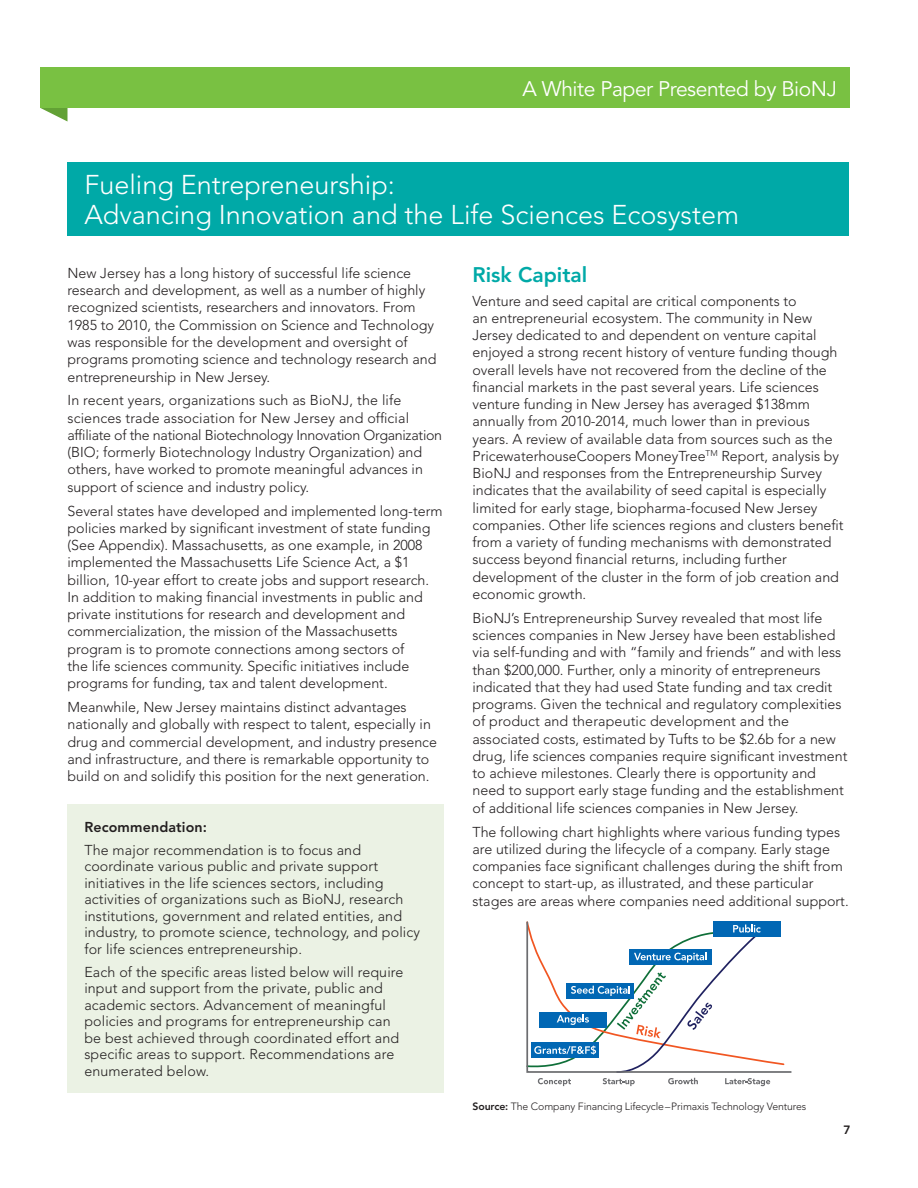
<style>
.page{position:relative;width:918px;height:1188px;background:#fff}
.page>*{position:absolute;margin:0;border:0;box-sizing:border-box;transform-origin:0 0}
.t1{font:300 27px/30px "Avenir LT Std";color:#fff}
.t2{font:21px "Avenir LT Std";letter-spacing:-.02em;color:#fff}
.t3{font:800 21px "Avenir LT Std";color:#00a9a7}
.t4{font:300 14.25px/17.2px "Avenir LT Std";color:#231f20}
.t5{font:800 14.25px "Avenir LT Std";letter-spacing:.01em;color:#231f20}
.t6{font:800 12px "Avenir LT Std";color:#231f20}
.t7{font:300 10.5px "Avenir LT Std";letter-spacing:-.01em;color:#231f20}
.s1{font-weight:800}
</style>
<div class="page">
<div style="left:40px;top:68px;width:810px;height:40px;background:#79c142"></div>
<svg style="left:40px;top:108px;width:28px;height:14px"></svg>
<div style="left:68px;top:162px;width:781px;height:74px;background:#00a9a7"></div>
<div style="left:68px;top:804px;width:376px;height:289px;background:#ebf2e4"></div>
<svg style="left:526px;top:921px;width:266px;height:165px"></svg>
<h2 class="t2" style="left:523px;top:76px;width:316px">A White Paper Presented by BioNJ</h2>
<h1 class="t1" style="left:84px;top:170px;width:656px">Fueling Entrepreneurship:<br>Advancing Innovation and the Life Sciences Ecosystem</h1>
<p class="t4" style="left:68px;top:264px;width:371px">New Jersey has a long history of successful life science research and development, as well as a number of highly recognized scientists, researchers and innovators. From 1985 to 2010, the Commission on Science and Technology was responsible for the development and oversight of programs promoting science and technology research and entrepreneurship in New Jersey.</p>
<p class="t4" style="left:68px;top:392px;width:376px">In recent years, organizations such as BioNJ, the life sciences trade association for New Jersey and official affiliate of the national Biotechnology Innovation Organization (BIO; formerly Biotechnology Industry Organization) and others, have worked to promote meaningful advances in support of science and industry policy.</p>
<p class="t4" style="left:68px;top:502px;width:377px">Several states have developed and implemented long-term policies marked by significant investment of state funding (See Appendix). Massachusetts, as one example, in 2008 implemented the Massachusetts Life Science Act, a $1 billion, 10-year effort to create jobs and support research.<br>In addition to making financial investments in public and private institutions for research and development and commercialization, the mission of the Massachusetts program is to promote connections among sectors of<br>the life sciences community. Specific initiatives include programs for funding, tax and talent development.</p>
<p class="t4" style="left:68px;top:699px;width:371px">Meanwhile, New Jersey maintains distinct advantages nationally and globally with respect to talent, especially in drug and commercial development, and industry presence and infrastructure, and there is remarkable opportunity to build on and solidify this position for the next generation.</p>
<p class="t5" style="left:84px;top:818px;width:124px">Recommendation:</p>
<p class="t4" style="left:84px;top:842px;width:337px;line-height:16.5px">The major recommendation is to focus and coordinate various public and private support initiatives in the life sciences sectors, including activities of organizations such as BioNJ, research institutions, government and related entities, and industry, to promote science, technology, and policy for life sciences entrepreneurship.</p>
<p class="t4" style="left:84px;top:964px;width:321px;line-height:16.5px">Each of the specific areas listed below will require input and support from the private, public and academic sectors. Advancement of meaningful policies and programs for entrepreneurship can be best achieved through coordinated effort and specific areas to support. Recommendations are enumerated below.</p>
<h2 class="t3" style="left:472px;top:262px;width:116px">Risk Capital</h2>
<p class="t4" style="left:472px;top:292px;width:373px">Venture and seed capital are critical components to<br>an entrepreneurial ecosystem. The community in New Jersey dedicated to and dependent on venture capital enjoyed a strong recent history of venture funding though overall levels have not recovered from the decline of the financial markets in the past several years. Life sciences venture funding in New Jersey has averaged $138mm annually from 2010-2014, much lower than in previous years. A review of available data from sources such as the PricewaterhouseCoopers MoneyTree<sup>TM</sup> Report, analysis by BioNJ and responses from the Entrepreneurship Survey indicates that the availability of seed capital is especially limited for early stage, biopharma-focused New Jersey companies. Other life sciences regions and clusters benefit from a variety of funding mechanisms with demonstrated success beyond financial returns, including further development of the cluster in the form of job creation and economic growth.</p>
<p class="t4" style="left:472px;top:609px;width:377px">BioNJ’s Entrepreneurship Survey revealed that most life sciences companies in New Jersey have been established via self-funding and with “family and friends” and with less than $200,000. Further, only a minority of entrepreneurs indicated that they had used State funding and tax credit programs. Given the technical and regulatory complexities of product and therapeutic development and the associated costs, estimated by Tufts to be $2.6b for a new drug, life sciences companies require significant investment to achieve milestones. Clearly there is opportunity and need to support early stage funding and the establishment of additional life sciences companies in New Jersey.</p>
<p class="t4" style="left:472px;top:823px;width:378px">The following chart highlights where various funding types are utilized during the lifecycle of a company. Early stage companies face significant challenges during the shift from concept to start-up, as illustrated, and these particular stages are areas where companies need additional support.</p>
<p class="t7" style="left:472px;top:1100px;width:335px"><span class="s1">Source:</span> The Company Financing Lifecycle–Primaxis Technology Ventures</p>
<p class="t6" style="left:843px;top:1123px;width:9px">7</p>
</div>
